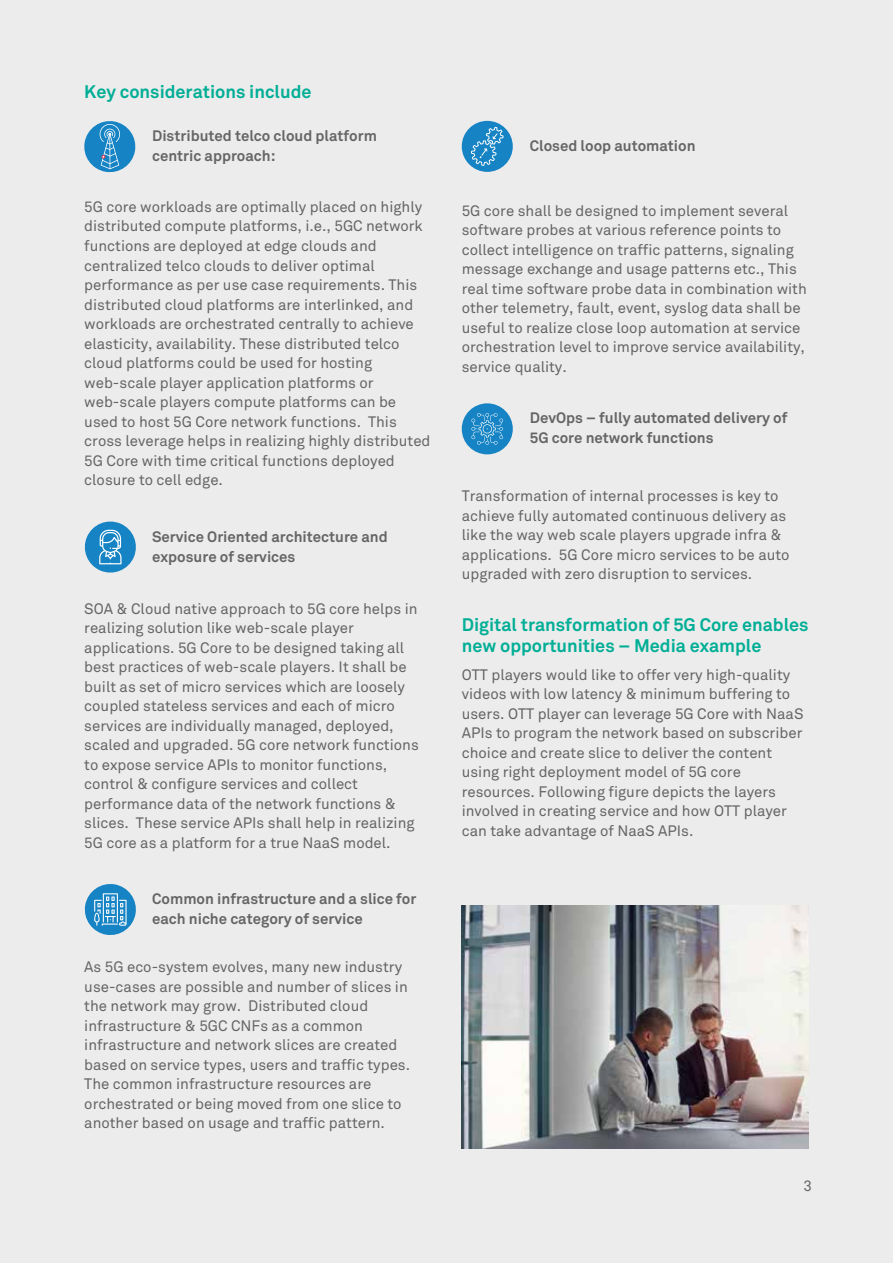
<style>
.page{position:relative;width:893px;height:1263px;background:#ececec}
.page>*{position:absolute;margin:0;border:0;box-sizing:border-box;transform-origin:0 0}
.t1{font:700 18px/21px "Wipro Akkurat";color:#00ae96}
.t2{font:15px/19.5px "Wipro Akkurat";color:#656565}
.t3{font:700 15px/19.5px "Wipro Akkurat";color:#656565}
.t4{font:15px "Wipro Akkurat";color:#666}
</style>
<div class="page">
<svg style="left:84px;top:121px;width:52px;height:52px"></svg>
<svg style="left:84px;top:521px;width:52px;height:52px"></svg>
<svg style="left:84px;top:884px;width:52px;height:51px"></svg>
<div style="left:462px;top:403px;width:51px;height:51px;background:#1583c4;border-radius:50%"></div>
<svg style="left:471px;top:413px;width:32px;height:32px"></svg>
<div style="left:462px;top:121px;width:51px;height:51px;background:#1583c4;border-radius:50%"></div>
<svg style="left:471px;top:127px;width:33px;height:39px"></svg>
<img style="left:462px;top:905px;width:346px;height:243px">
<p class="t1" style="left:84px;top:81px;width:229px">Key considerations include</p>
<p class="t3" style="left:152px;top:126px;width:226px">Distributed telco cloud platform centric approach:</p>
<p class="t2" style="left:84px;top:197px;width:348px">5G core workloads are optimally placed on highly distributed compute platforms, i.e., 5GC network functions are deployed at edge clouds and centralized telco clouds to deliver optimal performance as per use case requirements. This distributed cloud platforms are interlinked, and workloads are orchestrated centrally to achieve elasticity, availability. These distributed telco cloud platforms could be used for hosting web-scale player application platforms or web-scale players compute platforms can be used to host 5G Core network functions. This cross leverage helps in realizing highly distributed 5G Core with time critical functions deployed closure to cell edge.</p>
<p class="t3" style="left:152px;top:527px;width:237px">Service Oriented architecture and exposure of services</p>
<p class="t2" style="left:84px;top:599px;width:336px">SOA &amp; Cloud native approach to 5G core helps in realizing solution like web-scale player applications. 5G Core to be designed taking all best practices of web-scale players. It shall be built as set of micro services which are loosely coupled stateless services and each of micro services are individually managed, deployed, scaled and upgraded. 5G core network functions to expose service APIs to monitor functions, control &amp; configure services and collect performance data of the network functions &amp; slices. These service APIs shall help in realizing 5G core as a platform for a true NaaS model.</p>
<p class="t3" style="left:152px;top:889px;width:266px">Common infrastructure and a slice for each niche category of service</p>
<p class="t2" style="left:84px;top:957px;width:327px">As 5G eco-system evolves, many new industry use-cases are possible and number of slices in the network may grow. Distributed cloud infrastructure &amp; 5GC CNFs as a common infrastructure and network slices are created based on service types, users and traffic types.<br>The common infrastructure resources are orchestrated or being moved from one slice to another based on usage and traffic pattern.</p>
<p class="t3" style="left:530px;top:136px;width:167px">Closed loop automation</p>
<p class="t2" style="left:462px;top:201px;width:347px">5G core shall be designed to implement several software probes at various reference points to collect intelligence on traffic patterns, signaling message exchange and usage patterns etc., This real time software probe data in combination with other telemetry, fault, event, syslog data shall be useful to realize close loop automation at service orchestration level to improve service availability, service quality.</p>
<p class="t3" style="left:530px;top:408px;width:259px">DevOps – fully automated delivery of<br>5G core network functions</p>
<p class="t2" style="left:462px;top:486px;width:329px">Transformation of internal processes is key to achieve fully automated continuous delivery as like the way web scale players upgrade infra &amp; applications. 5G Core micro services to be auto upgraded with zero disruption to services.</p>
<p class="t1" style="left:462px;top:614px;width:348px">Digital transformation of 5G Core enables new opportunities – Media example</p>
<p class="t2" style="left:462px;top:665px;width:343px">OTT players would like to offer very high-quality videos with low latency &amp; minimum buffering to users. OTT player can leverage 5G Core with NaaS APIs to program the network based on subscriber choice and create slice to deliver the content using right deployment model of 5G core resources. Following figure depicts the layers involved in creating service and how OTT player can take advantage of NaaS APIs.</p>
<p class="t4" style="left:803px;top:1177px;width:10px">3</p>
</div>
